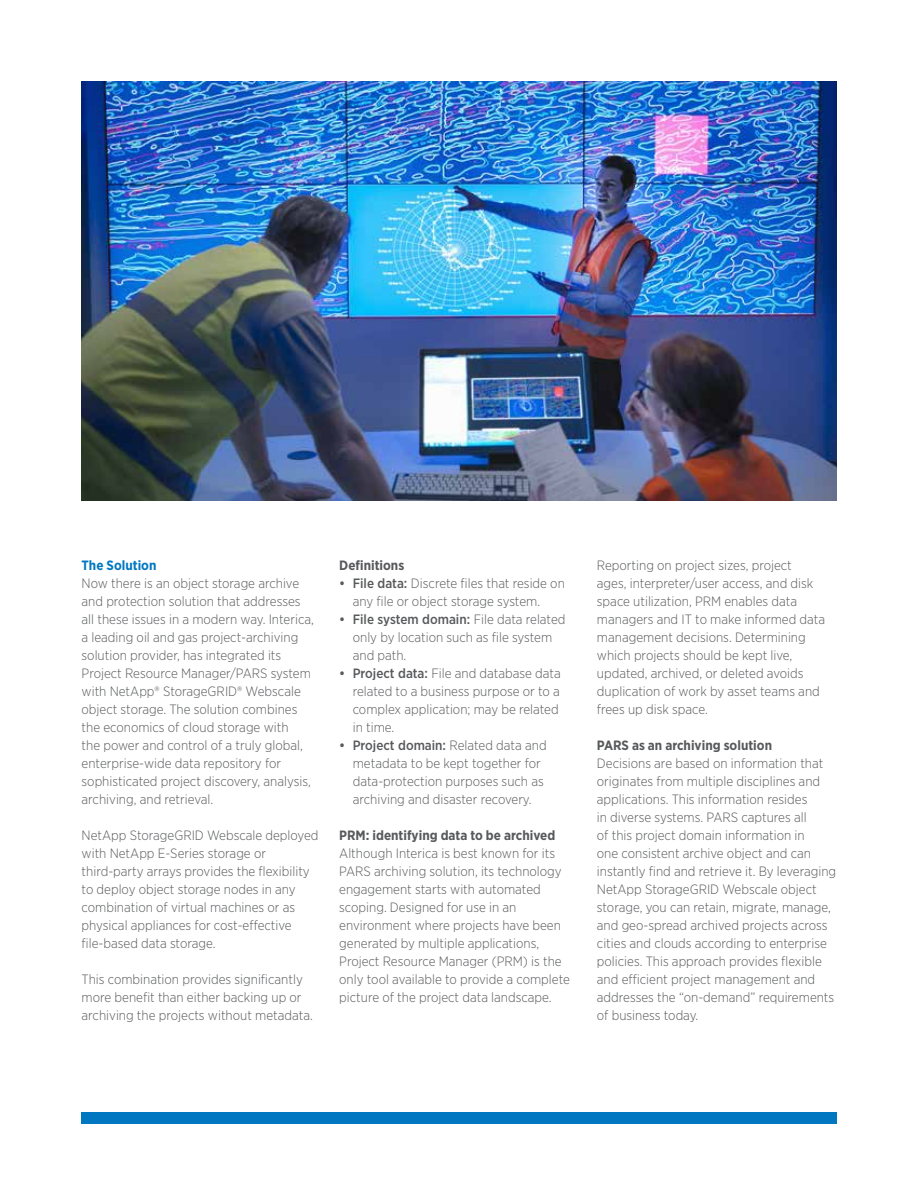
<style>
.page{position:relative;width:918px;height:1188px;background:#fff}
.page>*{position:absolute;margin:0;border:0;box-sizing:border-box;transform-origin:0 0}
.t1{font:300 13.5px/18px "Gotham Narrow";color:#58595b}
.t2{font:700 13.5px "Gotham Narrow";color:#58595b}
.t3{font:700 13.5px "Gotham Narrow";color:#0077c1}
.s1{font-weight:500}
</style>
<div class="page">
<img style="left:82px;top:82px;width:755px;height:418px">
<div style="left:82px;top:1113px;width:755px;height:11px;background:#0077c0"></div>
<p class="t3" style="left:82px;top:557px;width:76px">The Solution</p>
<p class="t1" style="left:82px;top:574px;width:234px">Now there is an object storage archive and protection solution that addresses all these issues in a modern way. Interica, a leading oil and gas project-archiving solution provider, has integrated its Project Resource Manager/PARS system with NetApp® StorageGRID® Webscale object storage. The solution combines the economics of cloud storage with<br>the power and control of a truly global, enterprise-wide data repository for sophisticated project discovery, analysis, archiving, and retrieval.</p>
<p class="t1" style="left:82px;top:826px;width:238px">NetApp StorageGRID Webscale deployed with NetApp E-Series storage or third-party arrays provides the flexibility to deploy object storage nodes in any combination of virtual machines or as physical appliances for cost-effective file-based data storage.</p>
<p class="t1" style="left:82px;top:970px;width:233px">This combination provides significantly more benefit than either backing up or archiving the projects without metadata.</p>
<p class="t2" style="left:339px;top:557px;width:67px">Definitions</p>
<p class="t1" style="left:353px;top:574px;width:214px;text-indent:-14px"><span class="s1">• File data:</span> Discrete files that reside on any file or object storage system.</p>
<p class="t1" style="left:353px;top:610px;width:214px;text-indent:-14px"><span class="s1">• File system domain:</span> File data related only by location such as file system and path.</p>
<p class="t1" style="left:353px;top:664px;width:210px;text-indent:-14px"><span class="s1">• Project data:</span> File and database data related to a business purpose or to a complex application; may be related in time.</p>
<p class="t1" style="left:353px;top:736px;width:195px;text-indent:-14px"><span class="s1">• Project domain:</span> Related data and metadata to be kept together for data-protection purposes such as archiving and disaster recovery.</p>
<p class="t2" style="left:339px;top:827px;width:217px">PRM: identifying data to be archived</p>
<p class="t1" style="left:339px;top:844px;width:232px">Although Interica is best known for its PARS archiving solution, its technology engagement starts with automated scoping. Designed for use in an environment where projects have been generated by multiple applications, Project Resource Manager (PRM) is the only tool available to provide a complete picture of the project data landscape.</p>
<p class="t1" style="left:597px;top:556px;width:230px">Reporting on project sizes, project<br>ages, interpreter/user access, and disk space utilization, PRM enables data managers and IT to make informed data management decisions. Determining which projects should be kept live, updated, archived, or deleted avoids duplication of work by asset teams and frees up disk space.</p>
<p class="t2" style="left:597px;top:737px;width:177px">PARS as an archiving solution</p>
<p class="t1" style="left:597px;top:754px;width:241px">Decisions are based on information that originates from multiple disciplines and applications. This information resides<br>in diverse systems. PARS captures all<br>of this project domain information in<br>one consistent archive object and can instantly find and retrieve it. By leveraging NetApp StorageGRID Webscale object storage, you can retain, migrate, manage, and geo-spread archived projects across cities and clouds according to enterprise policies. This approach provides flexible and efficient project management and addresses the “on-demand” requirements of business today.</p>
</div>
